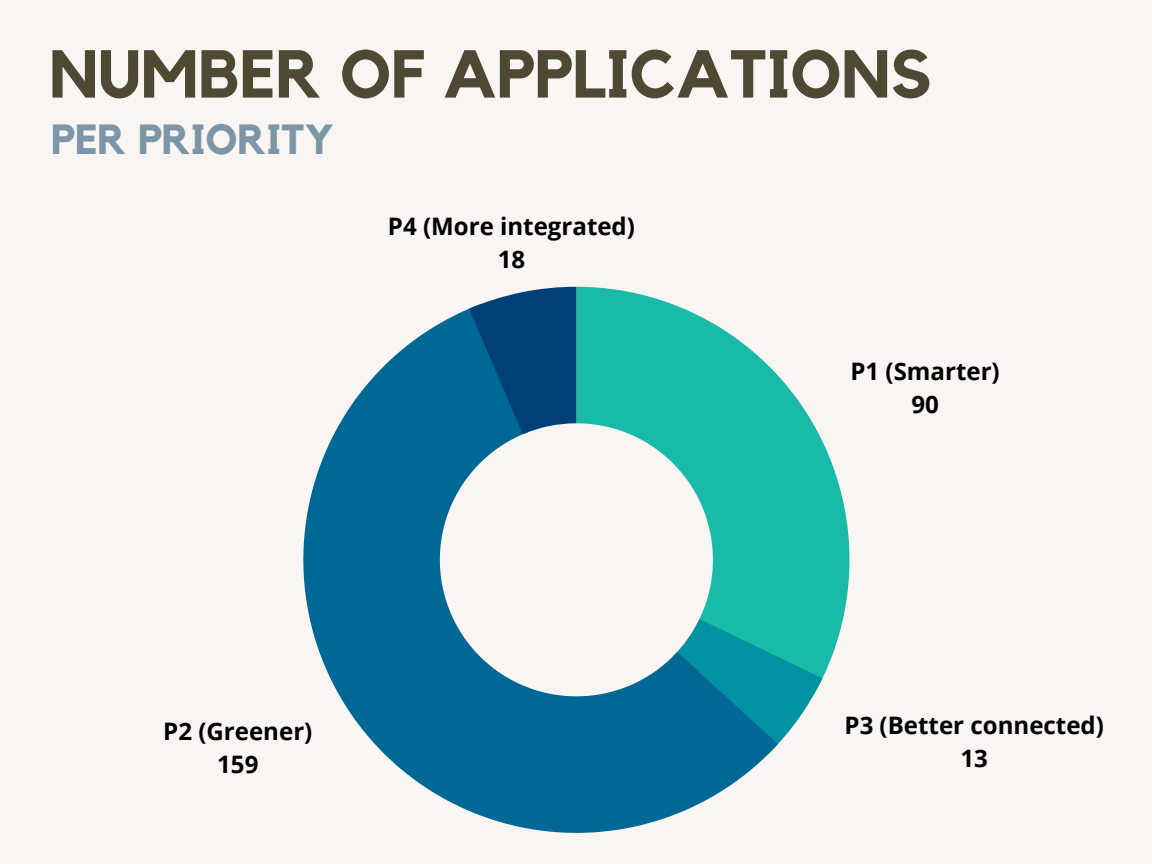
<style>
.page{position:relative;width:1152px;height:864px;background:#f9f5f2}
.page>*{position:absolute;margin:0;border:0;box-sizing:border-box;transform-origin:0 0}
.t1{font:700 66.9px "Kollektif";color:#4e4933}
.t2{font:700 42px "Kollektif";color:#7c96a8}
.t3{font:700 24px "Open Sans";color:#000}
</style>
<div class="page">
<svg style="left:577px;top:287px;width:273px;height:392px;fill:#18baa8"></svg>
<svg style="left:778px;top:619px;width:44px;height:125px"></svg>
<svg style="left:303px;top:304px;width:475px;height:529px"></svg>
<svg style="left:469px;top:287px;width:108px;height:147px;background:#115587"></svg>
<p class="t1" style="left:49px;top:43px;width:884px">NUMBER OF APPLICATIONS</p>
<p class="t2" style="left:51px;top:120px;width:284px">PER PRIORITY</p>
<p class="t3" style="left:388px;top:210px;width:249px">P4 (More integrated)</p>
<p class="t3" style="left:498px;top:243px;width:29px">18</p>
<p class="t3" style="left:163px;top:714px;width:151px">P2 (Greener)</p>
<p class="t3" style="left:217px;top:747px;width:43px">159</p>
<p class="t3" style="left:850px;top:354px;width:151px">P1 (Smarter)</p>
<p class="t3" style="left:911px;top:388px;width:29px">90</p>
<p class="t3" style="left:845px;top:708px;width:261px">P3 (Better connected)</p>
<p class="t3" style="left:961px;top:741px;width:29px">13</p>
</div>
